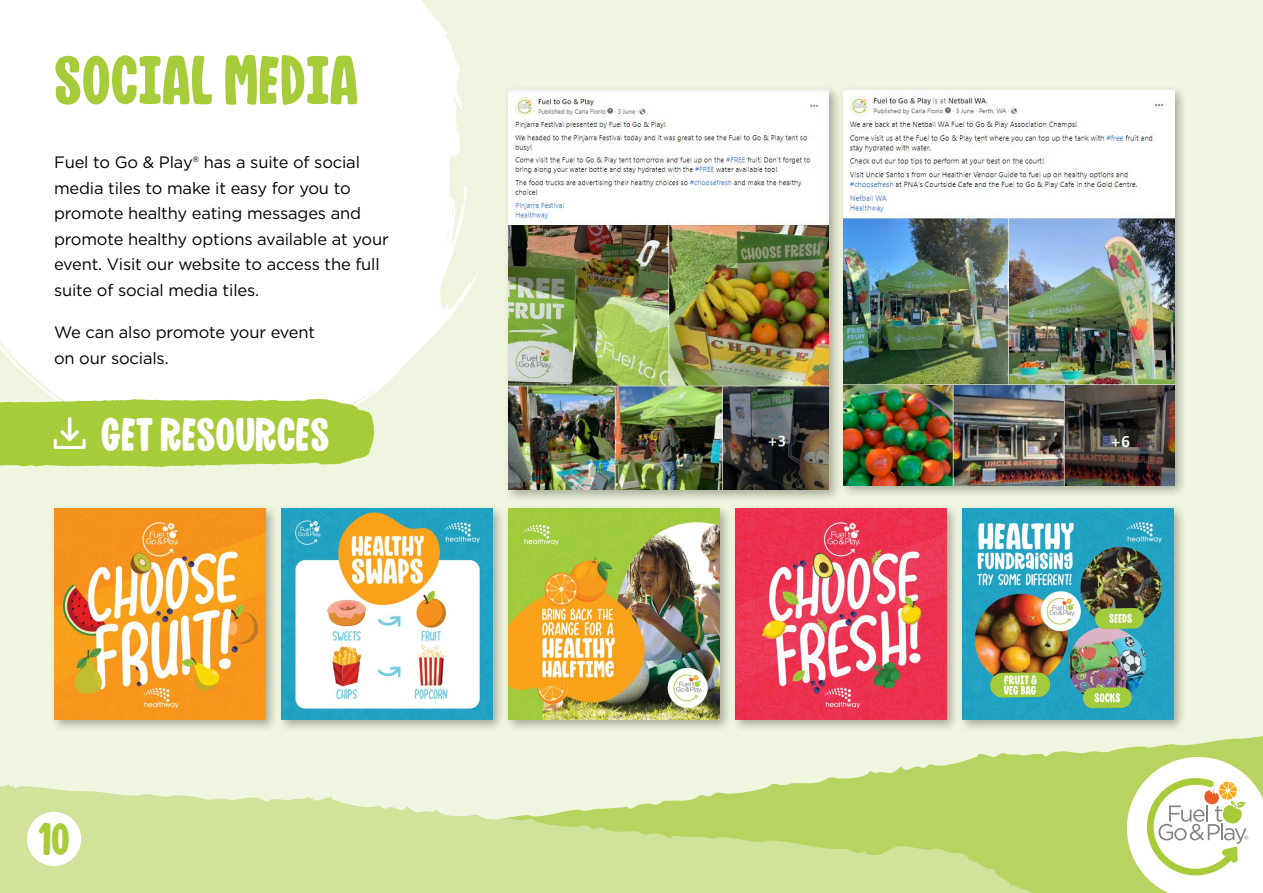
<style>
.page{position:relative;width:1263px;height:893px;background:#eff5de}
.page>*{position:absolute;margin:0;border:0;box-sizing:border-box;transform-origin:0 0}
.t1{font:69.75px "Mighty Mountain";color:#a6cc3a}
.t2{font:47.7px "Mighty Mountain";color:#fff}
.t3{font:45.15px "Mighty Mountain";color:#a6cc3a}
.t4{font:16.5px/25.5px "Gotham";letter-spacing:-.01em;color:#000}
</style>
<div class="page">
<svg style="left:0;top:0;width:477px;height:433px;background:#fdfefb"></svg>
<div style="left:504px;top:85px;width:338px;height:418px;background:#000;opacity:.3"></div>
<img style="left:509px;top:90px;width:320px;height:399px">
<div style="left:503px;top:503px;width:230px;height:230px;background:#000;opacity:.3"></div>
<img style="left:508px;top:508px;width:212px;height:203px">
<div style="left:49px;top:503px;width:230px;height:230px;background:#000;opacity:.3"></div>
<img style="left:54px;top:508px;width:211px;height:212px">
<div style="left:730px;top:503px;width:230px;height:230px;background:#000;opacity:.3"></div>
<img style="left:735px;top:508px;width:212px;height:203px">
<div style="left:276px;top:503px;width:230px;height:230px;background:#000;opacity:.3"></div>
<img style="left:281px;top:508px;width:211px;height:203px">
<div style="left:958px;top:503px;width:229px;height:230px;background:#000;opacity:.3"></div>
<img style="left:962px;top:508px;width:212px;height:203px">
<div style="left:838px;top:85px;width:350px;height:413px;background:#000;opacity:.3"></div>
<img style="left:843px;top:90px;width:331px;height:395px">
<svg style="left:0;top:399px;width:374px;height:68px;background:#accf48"></svg>
<svg style="left:218px;top:711px;width:1045px;height:182px"></svg>
<svg style="left:0;top:773px;width:1110px;height:120px;fill:#d1e29b"></svg>
<svg style="left:1127px;top:757px;width:136px;height:136px;background:#e7edcc"></svg>
<div style="left:27px;top:812px;width:54px;height:54px;background:#fff;border-radius:50%"></div>
<h1 class="t1" style="left:54px;top:32px;width:306px">SOCIAL MEDIA</h1>
<p class="t4" style="left:54px;top:149px;width:336px">Fuel to Go &amp; Play® has a suite of social media tiles to make it easy for you to promote healthy eating messages and promote healthy options available at your event. Visit our website to access the full suite of social media tiles.</p>
<p class="t4" style="left:54px;top:319px;width:263px">We can also promote your event on our socials.</p>
<h2 class="t2" style="left:101px;top:402px;width:230px">GET RESOURCES</h2>
<h3 class="t3" style="left:38px;top:808px;width:33px">10</h3>
</div>
